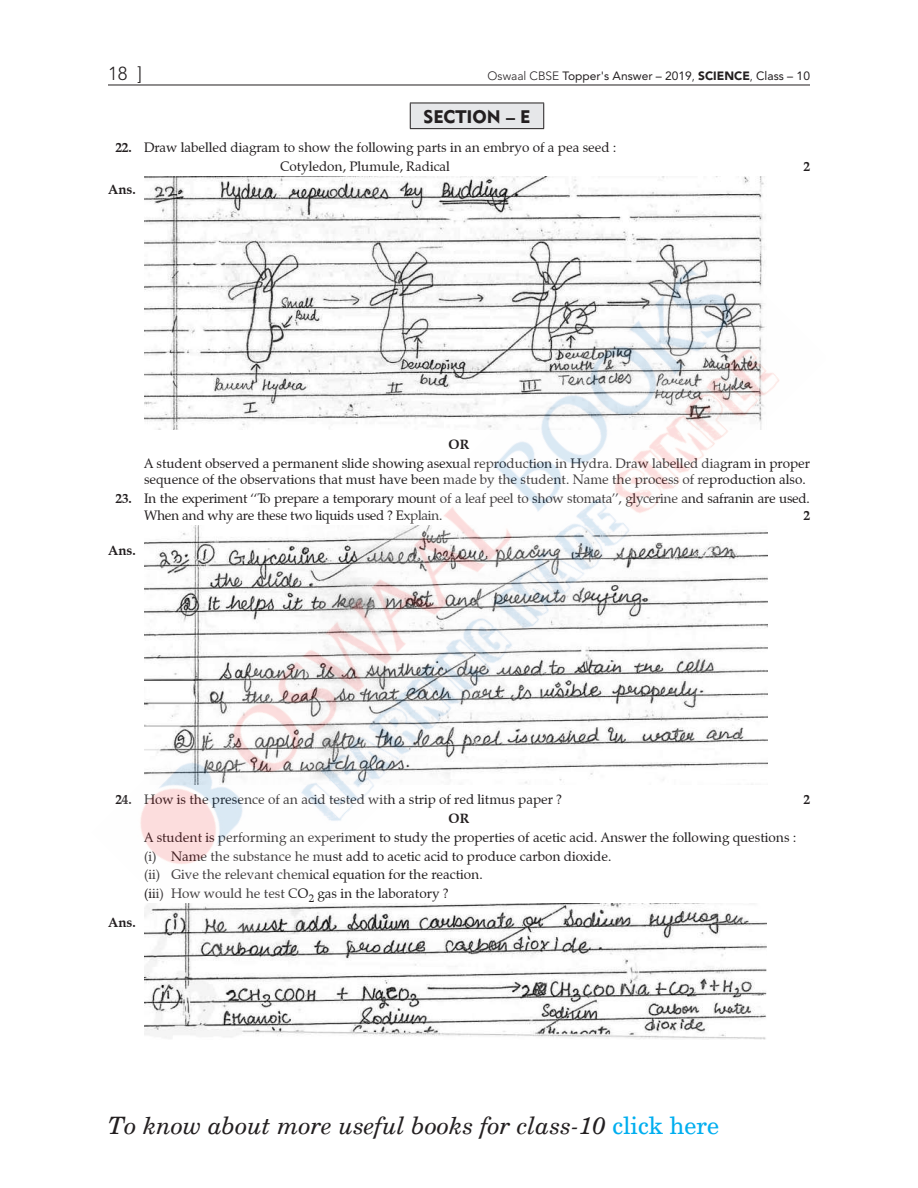
<style>
.page{position:relative;width:918px;height:1188px;background:#fff}
.page>*{position:absolute;margin:0;border:0;box-sizing:border-box;transform-origin:0 0}
.t1{font:italic 24px "New Century Schlbk";color:#231f20}
.t2{font:300 18.75px "Avenir LT Std";color:#231f20}
.t3{font:18px "Geometric 415 BT Black A";color:#231f20}
.t4{font:13.5px/18.9px "Zapf Calligraphic 801 BT";color:#231f20}
.t5{font:13.5px/16.8px "Zapf Calligraphic 801 BT";letter-spacing:-.02em;color:#231f20}
.t6{font:700 13.5px "Zapf Calligraphic 801 BT";color:#231f20}
.t7{font:12px "Avenir LT Std";color:#231f20}
.s1{font-weight:300}
.s2{font-weight:900}
.s3{font-weight:700}
.s4{font-style:normal;color:#00aeef}
</style>
<div class="page">
<hr style="left:108px;top:85px;width:702px;height:1px;background:#231f20">
<div style="left:410px;top:103px;width:134px;height:26px;background:#e6e7e9"></div>
<hr style="left:410px;top:103px;width:134px;height:1px;background:#231f20">
<svg style="left:410px;top:103px;width:1px;height:25px"></svg>
<svg style="left:543px;top:103px;width:1px;height:25px"></svg>
<hr style="left:410px;top:128px;width:134px;height:1px;background:#231f20">
<img style="left:144px;top:176px;width:620px;height:51px">
<img style="left:144px;top:961px;width:623px;height:79px">
<img style="left:140px;top:227px;width:639px;height:734px">
<h2 class="t2" style="left:108px;top:63px;width:36px">18 ]</h2>
<p class="t7" style="left:488px;top:69px;width:324px"><span class="s1">Oswaal CBSE</span> Topper's Answer – 2019<span class="s1">,</span> <span class="s2">SCIENCE</span><span class="s1">,</span> Class – 10</p>
<h3 class="t3" style="left:423px;top:105px;width:106px">SECTION – E</h3>
<p class="t4" style="left:115px;top:138px;width:503px;text-align:center"><span class="s3">22.</span> Draw labelled diagram to show the following parts in an embryo of a pea seed :<br>Cotyledon, Plumule, Radical</p>
<p class="t6" style="left:108px;top:181px;width:29px">Ans.</p>
<p class="t6" style="left:803px;top:158px;width:8px">2</p>
<p class="t6" style="left:449px;top:436px;width:22px">OR</p>
<p class="t4" style="left:144px;top:455px;width:668px;line-height:16.8px">A student observed a permanent slide showing asexual reproduction in Hydra. Draw labelled diagram in proper sequence of the observations that must have been made by the student. Name the process of reproduction also.</p>
<p class="t5" style="left:144px;top:490px;width:667px;text-indent:-29px"><span class="s3">23.</span> In the experiment ‘‘To prepare a temporary mount of a leaf peel to show stomata’’, glycerine and safranin are used.<br>When and why are these two liquids used ? Explain.</p>
<p class="t6" style="left:803px;top:507px;width:8px">2</p>
<p class="t6" style="left:108px;top:542px;width:29px">Ans.</p>
<p class="t4" style="left:115px;top:790px;width:448px"><span class="s3">24.</span> How is the presence of an acid tested with a strip of red litmus paper ?</p>
<p class="t6" style="left:803px;top:791px;width:8px">2</p>
<p class="t6" style="left:449px;top:810px;width:22px">OR</p>
<p class="t4" style="left:144px;top:828px;width:654px">A student is performing an experiment to study the properties of acetic acid. Answer the following questions : (i) Name the substance he must add to acetic acid to produce carbon dioxide.<br>(ii) Give the relevant chemical equation for the reaction.<br>(iii) How would he test CO<sub>2</sub> gas in the laboratory ?</p>
<p class="t6" style="left:108px;top:914px;width:29px">Ans.</p>
<h1 class="t1" style="left:108px;top:1111px;width:613px">To know about more useful books for class-10 <span class="s4">click here</span></h1>
</div>
